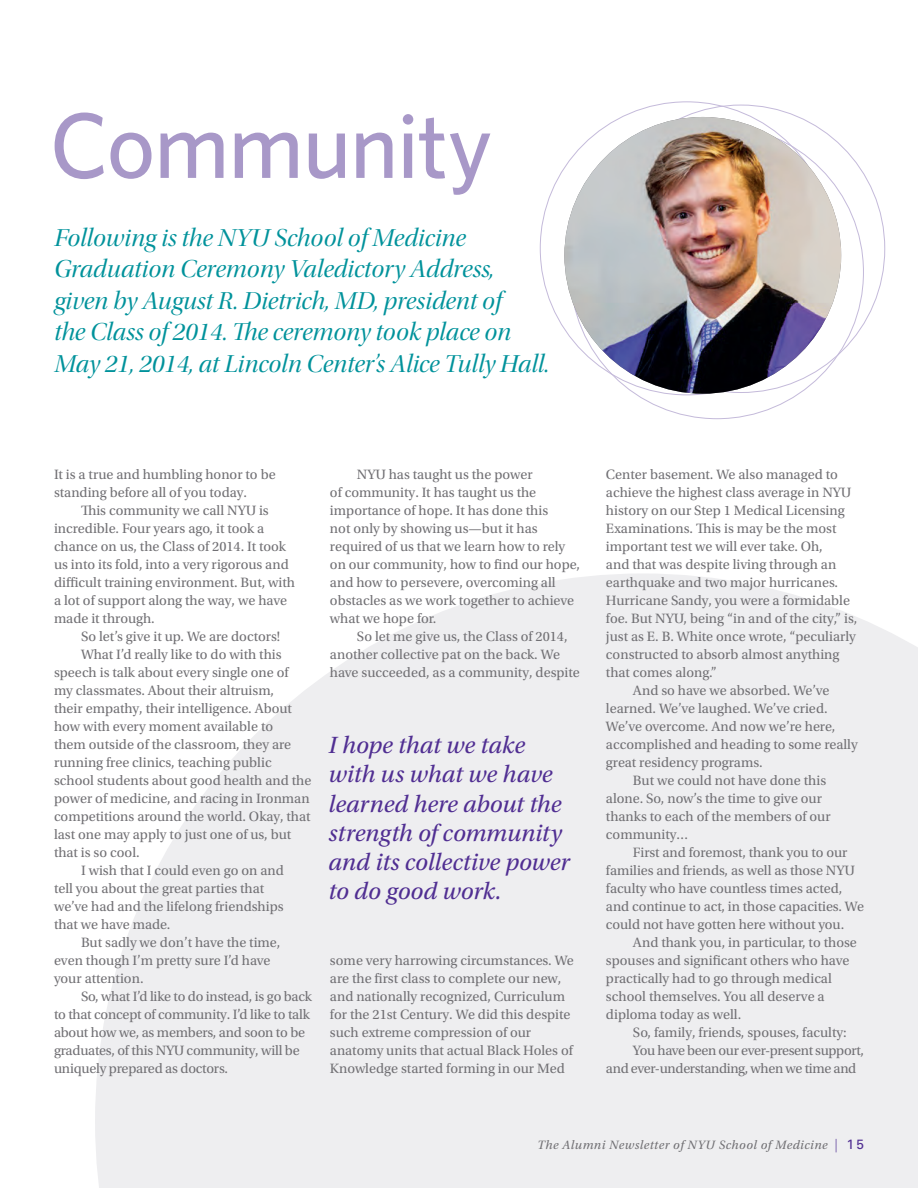
<style>
.page{position:relative;width:918px;height:1188px;background:#fff}
.page>*{position:absolute;margin:0;border:0;box-sizing:border-box;transform-origin:0 0}
.t1{font:500 93px "Whitney";letter-spacing:-.02em;color:#a898c8}
.t2{font:25.5px/31.5px "Utopia Std Disp It";color:#00929b}
.t3{font:italic 24.75px/29.1px "Utopia Std";letter-spacing:-.005em;color:#502e92}
.t4{font:14.25px/18px "Utopia Std";color:#717074}
.t5{font:14.25px/18px "Utopia Std";letter-spacing:-.025em;color:#717074}
.t6{font:italic 12.75px "Utopia Std";letter-spacing:.04em;color:#717074}
.s1{font-family:"Univers";font-style:normal;font-size:13.5px;color:#816baf}
.s2{font-family:"Univers";font-style:normal;font-size:13.5px;color:#502e92}
</style>
<div class="page">
<svg style="left:95px;top:574px;width:823px;height:614px;background:#f0f0f2"></svg>
<img style="left:564px;top:117px;width:277px;height:277px;border-radius:138px">
<p class="t1" style="left:50px;top:84px;width:445px">Community</p>
<p class="t2" style="left:54px;top:223px;width:497px">Following is the NYU School of Medicine Graduation Ceremony Valedictory Address, given by August R. Dietrich, MD, president of<br>the Class of 2014. The ceremony took place on May 21, 2014, at Lincoln Center’s Alice Tully Hall.</p>
<p class="t4" style="left:54px;top:466px;width:223px">It is a true and humbling honor to be standing before all of you today.</p>
<p class="t4" style="left:54px;top:502px;width:243px;text-indent:27px">This community we call NYU is incredible. Four years ago, it took a chance on us, the Class of 2014. It took us into its fold, into a very rigorous and difficult training environment. But, with a lot of support along the way, we have made it through.</p>
<p class="t4" style="left:81px;top:628px;width:201px">So let’s give it up. We are doctors!</p>
<p class="t4" style="left:54px;top:646px;width:259px;text-indent:27px">What I’d really like to do with this speech is talk about every single one of<br>my classmates. About their altruism,<br>their empathy, their intelligence. About how with every moment available to<br>them outside of the classroom, they are running free clinics, teaching public school students about good health and the power of medicine, and racing in Ironman competitions around the world. Okay, that last one may apply to just one of us, but that is so cool.</p>
<p class="t4" style="left:54px;top:862px;width:232px;text-indent:27px">I wish that I could even go on and tell you about the great parties that we’ve had and the lifelong friendships that we have made.</p>
<p class="t4" style="left:54px;top:934px;width:228px;text-indent:27px">But sadly we don’t have the time, even though I’m pretty sure I’d have your attention.</p>
<p class="t4" style="left:54px;top:988px;width:259px;text-indent:27px">So, what I’d like to do instead, is go back to that concept of community. I’d like to talk about how we, as members, and soon to be graduates, of this NYU community, will be uniquely prepared as doctors.</p>
<p class="t4" style="left:330px;top:466px;width:252px;text-indent:27px">NYU has taught us the power<br>of community. It has taught us the importance of hope. It has done this<br>not only by showing us—but it has required of us that we learn how to rely on our community, how to find our hope, and how to persevere, overcoming all obstacles as we work together to achieve what we hope for.</p>
<p class="t4" style="left:330px;top:628px;width:251px;text-indent:27px">So let me give us, the Class of 2014, another collective pat on the back. We have succeeded, as a community, despite</p>
<p class="t3" style="left:328px;top:731px;width:243px">I hope that we take with us what we have learned here about the strength of community and its collective power to do good work.</p>
<p class="t4" style="left:330px;top:952px;width:245px">some very harrowing circumstances. We are the first class to complete our new, and nationally recognized, Curriculum for the 21st Century. We did this despite such extreme compression of our anatomy units that actual Black Holes of Knowledge started forming in our Med</p>
<p class="t4" style="left:606px;top:466px;width:253px">Center basement. We also managed to achieve the highest class average in NYU history on our Step 1 Medical Licensing Examinations. This is may be the most important test we will ever take. Oh,<br>and that was despite living through an earthquake and two major hurricanes.<br>Hurricane Sandy, you were a formidable foe. But NYU, being “in and of the city,” is, just as E. B. White once wrote, “peculiarly constructed to absorb almost anything that comes along.”</p>
<p class="t4" style="left:606px;top:682px;width:253px;text-indent:27px">And so have we absorbed. We’ve learned. We’ve laughed. We’ve cried.<br>We’ve overcome. And now we’re here, accomplished and heading to some really great residency programs.</p>
<p class="t4" style="left:606px;top:772px;width:226px;text-indent:27px">But we could not have done this alone. So, now’s the time to give our thanks to each of the members of our community…</p>
<p class="t4" style="left:606px;top:844px;width:260px;text-indent:27px">First and foremost, thank you to our families and friends, as well as those NYU faculty who have countless times acted, and continue to act, in those capacities. We could not have gotten here without you.</p>
<p class="t4" style="left:606px;top:934px;width:252px;text-indent:27px">And thank you, in particular, to those spouses and significant others who have practically had to go through medical school themselves. You all deserve a diploma today as well.</p>
<p class="t4" style="left:633px;top:1024px;width:215px">So, family, friends, spouses, faculty:</p>
<p class="t5" style="left:606px;top:1042px;width:259px;text-indent:27px">You have been our ever-present support, and ever-understanding, when we time and</p>
<p class="t6" style="left:537px;top:1138px;width:328px">The Alumni Newsletter of NYU School of Medicine <span class="s1">|</span> <span class="s2">15</span></p>
</div>
